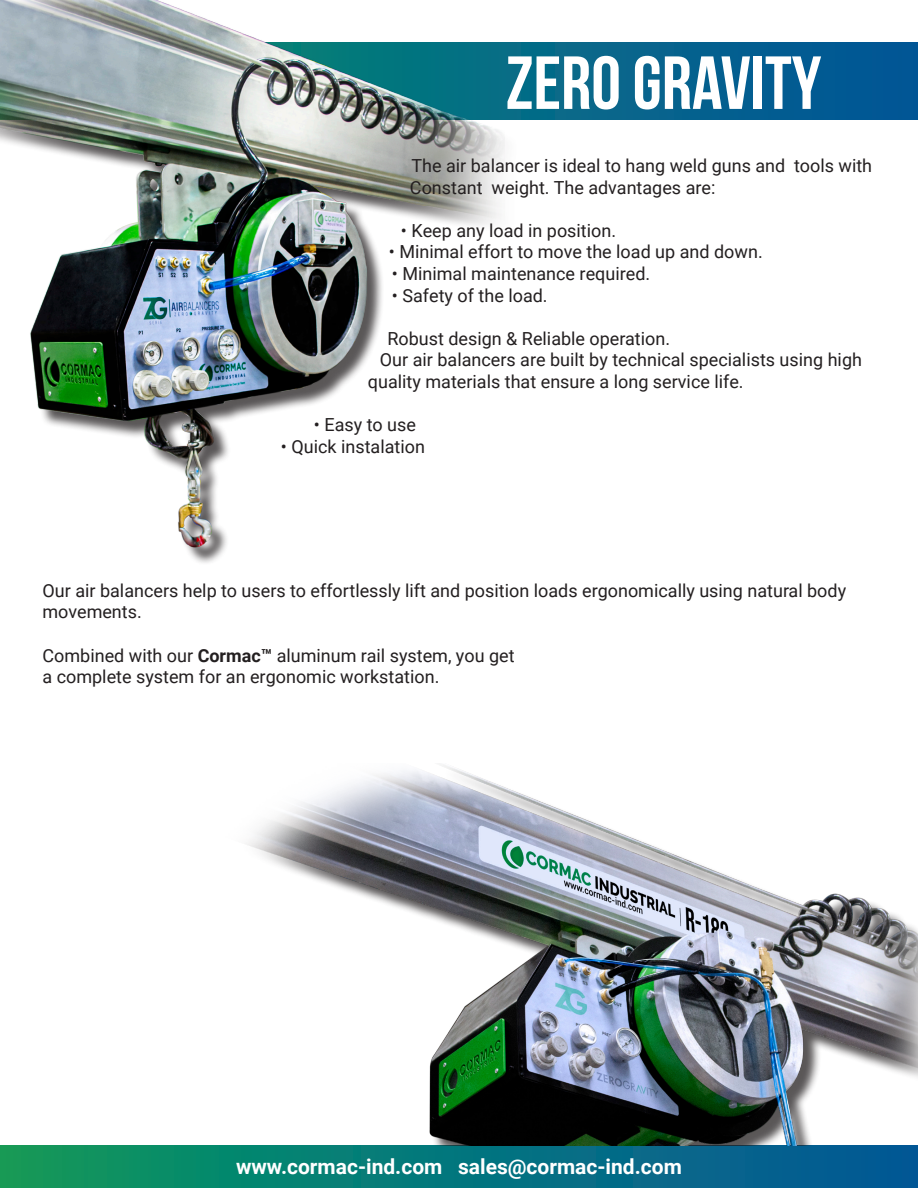
<style>
.page{position:relative;width:918px;height:1188px;background:#fff}
.page>*{position:absolute;margin:0;border:0;box-sizing:border-box;transform-origin:0 0}
.t1{font:700 75px "Bebas Neue";color:#fff}
.t2{font:700 21px "Roboto";color:#fff}
.t3{font:18px/21.6px "Roboto";color:#231f20}
.s1{font-weight:700}
</style>
<div class="page">
<div style="left:0;top:43px;width:918px;height:76px;background:#03608f"></div>
<div style="left:0;top:1145px;width:918px;height:43px;background:linear-gradient(to right,#0d995c,#01559a)"></div>
<div style="left:0;top:0;width:520px;height:566px;background:#231f20;opacity:.75"></div>
<img style="left:0;top:0;width:505px;height:566px">
<img style="left:246px;top:765px;width:672px;height:380px">
<p class="t1" style="left:506px;top:42px;width:317px">ZERO GRAVITY</p>
<p class="t3" style="left:411px;top:154px;width:462px">The air balancer is ideal to hang weld guns and tools with</p>
<p class="t3" style="left:410px;top:176px;width:307px">Constant weight. The advantages are:</p>
<p class="t3" style="left:401px;top:219px;width:217px">• Keep any load in position.</p>
<p class="t3" style="left:389px;top:241px;width:375px">• Minimal effort to move the load up and down.</p>
<p class="t3" style="left:392px;top:262px;width:260px">• Minimal maintenance required.</p>
<p class="t3" style="left:392px;top:284px;width:157px">• Safety of the load.</p>
<p class="t3" style="left:387px;top:327px;width:284px">Robust design &amp; Reliable operation.</p>
<p class="t3" style="left:368px;top:349px;width:496px;text-indent:12px">Our air balancers are built by technical specialists using high quality materials that ensure a long service life.</p>
<p class="t3" style="left:314px;top:413px;width:103px">• Easy to use</p>
<p class="t3" style="left:281px;top:435px;width:146px">• Quick instalation</p>
<p class="t3" style="left:43px;top:579px;width:805px">Our air balancers help to users to effortlessly lift and position loads ergonomically using natural body movements.</p>
<p class="t3" style="left:43px;top:644px;width:474px">Combined with our <span class="s1">Cormac™</span> aluminum rail system, you get</p>
<p class="t3" style="left:43px;top:665px;width:398px">a complete system for an ergonomic workstation.</p>
<p class="t2" style="left:236px;top:1152px;width:447px">www.cormac-ind.com sales@cormac-ind.com</p>
</div>
